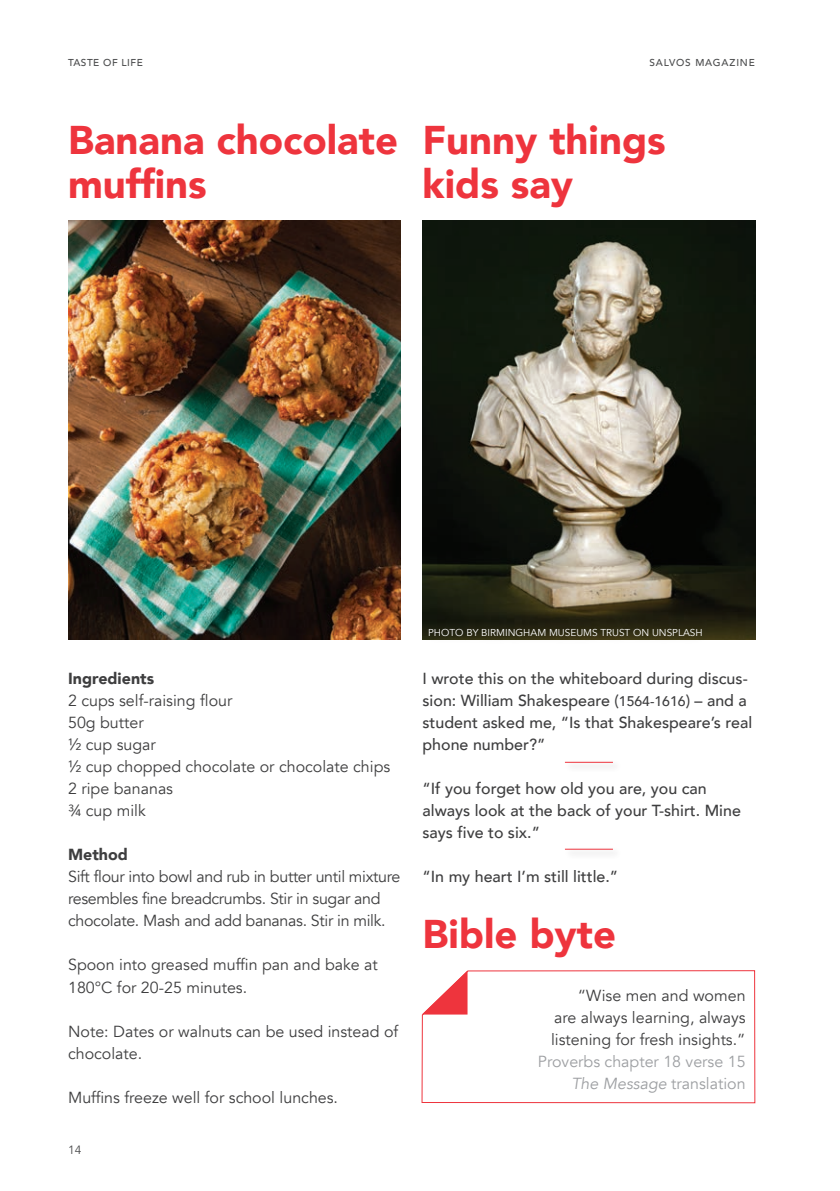
<style>
.page{position:relative;width:840px;height:1191px;background:#fff}
.page>*{position:absolute;margin:0;border:0;box-sizing:border-box;transform-origin:0 0}
.Heading_-_Red_Pag{font:900 40px/44px "Avenir";color:#ee343d}
.Body{font:500 16px/22px "Avenir";color:#3e3e3f}
.Recipe_-_Body{font:16px/22px "Avenir";color:#3e3e3f}
.Recipe_-_Body-2{font:16px/22px "Avenir";letter-spacing:-.02em;color:#3e3e3f}
.Tip_-_Body{font:16px/22px "Avenir";color:#3e3e3f;text-align:justify}
.Tip_-_Body_Refere{font:16px/22px "Avenir";color:#9d9fa2;text-align:right}
.Recipe_-_Body-3{font:900 16px "Avenir";color:#3e3e3f}
.t1{font:12px "Avenir";color:#4b4c4d}
.Image_Credit{font:10px "Avenir";color:#fff}
.Page_name_-_Left{font:500 10px "Avenir";letter-spacing:.08em;color:#4b4c4d}
.Page_name_-_Left-2{font:500 10px "Avenir";letter-spacing:.055em;color:#4b4c4d}
.s1{font-size:14px}
.s2{font-style:italic}
</style>
<div class="page">
<svg style="left:421px;top:970px;width:334px;height:133px"></svg>
<svg style="left:421px;top:970px;width:46px;height:44px"></svg>
<img style="left:68px;top:220px;width:332px;height:419px">
<img style="left:422px;top:220px;width:332px;height:419px">
<div style="left:418px;top:617px;width:293px;height:29px;background:#231f20;opacity:.3"></div>
<div style="left:563px;top:846px;width:59px;height:14px;background:#231f20;opacity:.3"></div>
<hr style="left:564px;top:848px;width:48px;height:1px;background:#ee343d">
<div style="left:563px;top:759px;width:59px;height:14px;background:#231f20;opacity:.3"></div>
<hr style="left:564px;top:762px;width:48px;height:1px;background:#ee343d">
<p class="Page_name_-_Left-2" style="left:68px;top:54px;width:76px">TASTE OF LIFE</p>
<p class="Heading_-_Red_Pag" style="left:68px;top:117px;width:331px">Banana chocolate muffins</p>
<p class="Page_name_-_Left" style="left:649px;top:54px;width:107px">SALVOS MAGAZINE</p>
<p class="Heading_-_Red_Pag" style="left:422px;top:117px;width:244px">Funny things kids say</p>
<p class="Recipe_-_Body-3" style="left:68px;top:664px;width:87px">Ingredients</p>
<p class="Recipe_-_Body" style="left:68px;top:689px;width:323px">2 cups self-raising flour<br>50g butter<br>½ cup sugar<br>½ cup chopped chocolate or chocolate chips<br>2 ripe bananas<br>¾ cup milk</p>
<p class="Recipe_-_Body-3" style="left:68px;top:841px;width:61px">Method</p>
<p class="Recipe_-_Body-2" style="left:68px;top:866px;width:333px">Sift flour into bowl and rub in butter until mixture resembles fine breadcrumbs. Stir in sugar and chocolate. Mash and add bananas. Stir in milk.</p>
<p class="Recipe_-_Body" style="left:68px;top:954px;width:311px">Spoon into greased muffin pan and bake at<br>180°C for 20-25 minutes.</p>
<p class="Recipe_-_Body" style="left:68px;top:1020px;width:331px">Note: Dates or walnuts can be used instead of chocolate.</p>
<p class="Recipe_-_Body" style="left:68px;top:1086px;width:271px">Muffins freeze well for school lunches.</p>
<p class="t1" style="left:68px;top:1142px;width:15px">14</p>
<p class="Image_Credit" style="left:428px;top:626px;width:276px">PHOTO BY BIRMINGHAM MUSEUMS TRUST ON UNSPLASH</p>
<p class="Body" style="left:422px;top:666px;width:331px">I wrote this on the whiteboard during discus&shy;sion: William Shakespeare (<span class="s1">1564-1616</span>) – and a student asked me, “Is that Shakespeare’s real phone number?”</p>
<p class="Body" style="left:422px;top:776px;width:320px">“If you forget how old you are, you can always look at the back of your T-shirt. Mine says five to six.”</p>
<p class="Body" style="left:422px;top:864px;width:197px">“In my heart I’m still little.”</p>
<p class="Heading_-_Red_Pag" style="left:422px;top:911px;width:195px">Bible byte</p>
<p class="Tip_-_Body" style="left:550px;top:984px;width:196px;text-indent:27px">“Wise men and women are always learning, always listening for fresh insights.”</p>
<p class="Tip_-_Body_Refere" style="left:537px;top:1050px;width:209px">Proverbs chapter 18 verse 15<br><span class="s2">The Message</span> translation</p>
</div>
